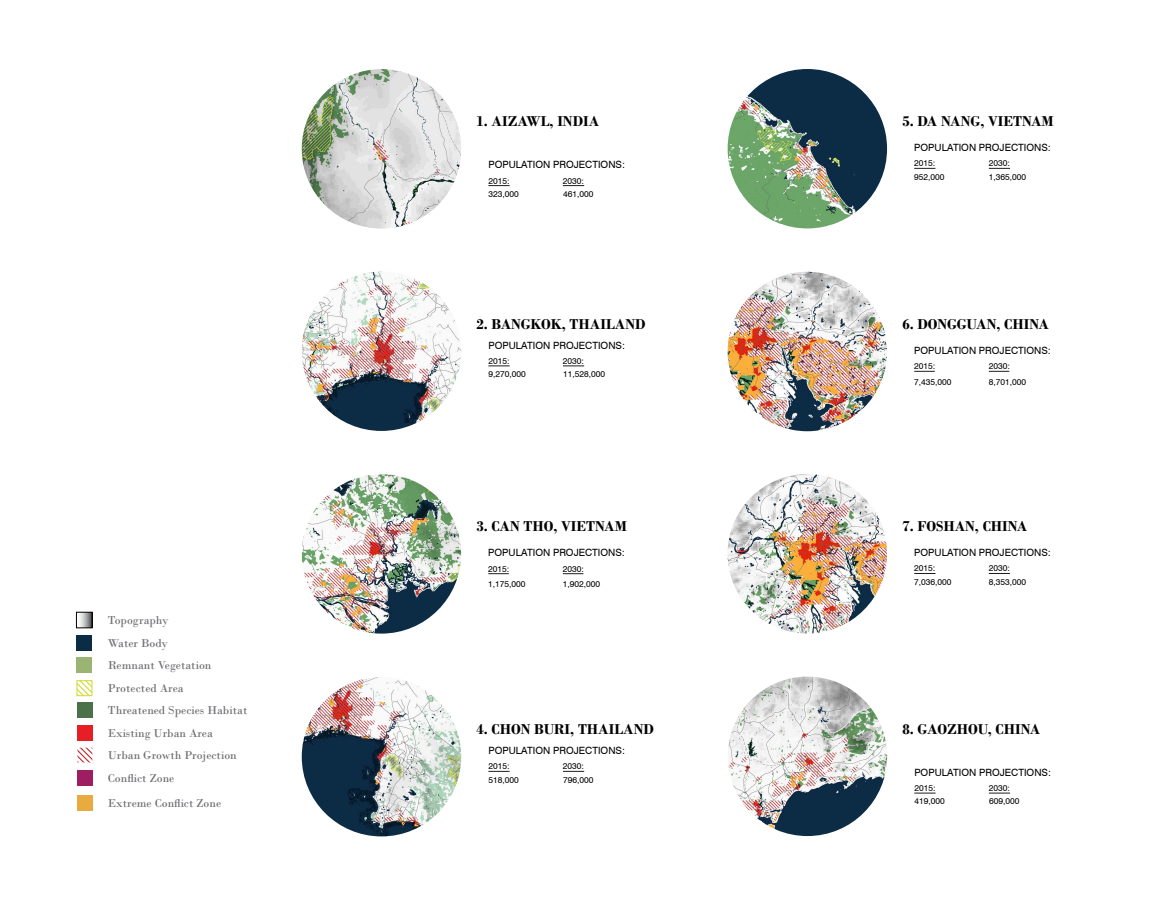
<style>
.page{position:relative;width:1170px;height:900px;background:#fff}
.page>*{position:absolute;margin:0;border:0;box-sizing:border-box;transform-origin:0 0}
.t1{font:700 15px "Bodoni";color:#000}
.t2{font:12px "Bodoni";color:#6d6e71}
.t3{font:10px "Swiss 721 BT";color:#000}
.t4{font:8.5px "Swiss 721 BT";color:#000}
</style>
<div class="page">
<img style="left:302px;top:272px;width:159px;height:159px;border-radius:80px">
<img style="left:302px;top:69px;width:159px;height:160px;border-radius:80px">
<img style="left:302px;top:474px;width:159px;height:160px;border-radius:80px">
<img style="left:302px;top:677px;width:159px;height:159px;border-radius:80px">
<img style="left:728px;top:272px;width:159px;height:159px;border-radius:80px">
<img style="left:728px;top:69px;width:159px;height:159px;border-radius:80px">
<img style="left:728px;top:677px;width:159px;height:159px;border-radius:80px">
<img style="left:728px;top:474px;width:159px;height:159px;border-radius:80px">
<svg style="left:488px;top:185px;width:22px;height:1px"></svg>
<svg style="left:563px;top:185px;width:21px;height:1px"></svg>
<svg style="left:488px;top:366px;width:22px;height:1px"></svg>
<svg style="left:563px;top:366px;width:21px;height:1px"></svg>
<svg style="left:563px;top:573px;width:20px;height:1px"></svg>
<svg style="left:488px;top:573px;width:21px;height:1px"></svg>
<svg style="left:914px;top:573px;width:21px;height:1px"></svg>
<svg style="left:989px;top:573px;width:21px;height:1px"></svg>
<svg style="left:914px;top:168px;width:21px;height:1px"></svg>
<svg style="left:989px;top:168px;width:21px;height:1px"></svg>
<svg style="left:914px;top:793px;width:22px;height:1px"></svg>
<svg style="left:989px;top:793px;width:21px;height:1px"></svg>
<svg style="left:488px;top:771px;width:22px;height:1px"></svg>
<svg style="left:563px;top:771px;width:21px;height:1px"></svg>
<svg style="left:989px;top:371px;width:20px;height:1px"></svg>
<svg style="left:914px;top:371px;width:21px;height:1px"></svg>
<div style="left:76px;top:635px;width:16px;height:15px;background:#0c2c45"></div>
<svg style="left:79px;top:614px;width:11px;height:12px"></svg>
<div style="left:76px;top:612px;width:16px;height:16px;border:1px solid #000"></div>
<div style="left:77px;top:657px;width:15px;height:16px;background:#9ab473"></div>
<div style="left:77px;top:770px;width:15px;height:16px;background:#9d1f60"></div>
<div style="left:77px;top:795px;width:15px;height:16px;background:#e9ab3f"></div>
<div style="left:77px;top:703px;width:15px;height:15px;background:#4b7148"></div>
<div style="left:77px;top:725px;width:16px;height:16px;background:#e61e26"></div>
<svg style="left:79px;top:682px;width:11px;height:12px"></svg>
<div style="left:77px;top:680px;width:15px;height:16px;border:1px solid #cfdb2e"></div>
<svg style="left:77px;top:748px;width:15px;height:15px"></svg>
<p class="t2" style="left:108px;top:613px;width:62px">Topography</p>
<p class="t2" style="left:108px;top:636px;width:62px">Water Body</p>
<p class="t2" style="left:108px;top:658px;width:105px">Remnant Vegetation</p>
<p class="t2" style="left:108px;top:681px;width:77px">Protected Area</p>
<p class="t2" style="left:108px;top:726px;width:107px">Existing Urban Area</p>
<p class="t2" style="left:108px;top:748px;width:130px">Urban Growth Projection</p>
<p class="t2" style="left:108px;top:771px;width:68px">Conflict Zone</p>
<p class="t2" style="left:108px;top:796px;width:115px">Extreme Conflict Zone</p>
<p class="t2" style="left:108px;top:703px;width:141px">Threatened Species Habitat</p>
<p class="t1" style="left:476px;top:112px;width:124px">1. AIZAWL, INDIA</p>
<p class="t3" style="left:488px;top:159px;width:138px">POPULATION PROJECTIONS:</p>
<p class="t4" style="left:488px;top:175px;width:23px">2015:</p>
<p class="t4" style="left:488px;top:189px;width:32px">323,000</p>
<p class="t4" style="left:563px;top:189px;width:32px">461,000</p>
<p class="t4" style="left:563px;top:175px;width:23px">2030:</p>
<p class="t1" style="left:476px;top:315px;width:171px">2. BANGKOK, THAILAND</p>
<p class="t3" style="left:488px;top:339px;width:138px">POPULATION PROJECTIONS:</p>
<p class="t4" style="left:488px;top:356px;width:23px">2015:</p>
<p class="t4" style="left:488px;top:369px;width:39px">9,270,000</p>
<p class="t4" style="left:563px;top:369px;width:44px">11,528,000</p>
<p class="t4" style="left:563px;top:356px;width:23px">2030:</p>
<p class="t1" style="left:476px;top:518px;width:152px">3. CAN THO, VIETNAM</p>
<p class="t3" style="left:488px;top:547px;width:138px">POPULATION PROJECTIONS:</p>
<p class="t4" style="left:488px;top:579px;width:39px">1,175,000</p>
<p class="t4" style="left:488px;top:563px;width:23px">2015:</p>
<p class="t4" style="left:563px;top:563px;width:23px">2030:</p>
<p class="t4" style="left:563px;top:579px;width:39px">1,902,000</p>
<p class="t1" style="left:476px;top:720px;width:179px">4. CHON BURI, THAILAND</p>
<p class="t3" style="left:488px;top:745px;width:138px">POPULATION PROJECTIONS:</p>
<p class="t4" style="left:488px;top:761px;width:23px">2015:</p>
<p class="t4" style="left:488px;top:774px;width:32px">518,000</p>
<p class="t4" style="left:563px;top:774px;width:32px">796,000</p>
<p class="t4" style="left:563px;top:761px;width:23px">2030:</p>
<p class="t1" style="left:902px;top:112px;width:153px">5. DA NANG, VIETNAM</p>
<p class="t3" style="left:914px;top:142px;width:138px">POPULATION PROJECTIONS:</p>
<p class="t4" style="left:914px;top:158px;width:23px">2015:</p>
<p class="t4" style="left:914px;top:171px;width:32px">952,000</p>
<p class="t4" style="left:989px;top:171px;width:39px">1,365,000</p>
<p class="t4" style="left:989px;top:158px;width:23px">2030:</p>
<p class="t1" style="left:902px;top:315px;width:148px">6. DONGGUAN, CHINA</p>
<p class="t3" style="left:914px;top:344px;width:138px">POPULATION PROJECTIONS:</p>
<p class="t4" style="left:914px;top:377px;width:39px">7,435,000</p>
<p class="t4" style="left:914px;top:361px;width:23px">2015:</p>
<p class="t4" style="left:989px;top:361px;width:23px">2030:</p>
<p class="t4" style="left:989px;top:377px;width:39px">8,701,000</p>
<p class="t1" style="left:902px;top:518px;width:127px">7. FOSHAN, CHINA</p>
<p class="t3" style="left:914px;top:547px;width:138px">POPULATION PROJECTIONS:</p>
<p class="t4" style="left:914px;top:563px;width:23px">2015:</p>
<p class="t4" style="left:914px;top:577px;width:39px">7,036,000</p>
<p class="t4" style="left:989px;top:577px;width:39px">8,353,000</p>
<p class="t4" style="left:989px;top:563px;width:23px">2030:</p>
<p class="t1" style="left:902px;top:720px;width:139px">8. GAOZHOU, CHINA</p>
<p class="t3" style="left:914px;top:766px;width:138px">POPULATION PROJECTIONS:</p>
<p class="t4" style="left:914px;top:783px;width:23px">2015:</p>
<p class="t4" style="left:914px;top:796px;width:32px">419,000</p>
<p class="t4" style="left:989px;top:796px;width:32px">609,000</p>
<p class="t4" style="left:989px;top:783px;width:23px">2030:</p>
</div>
